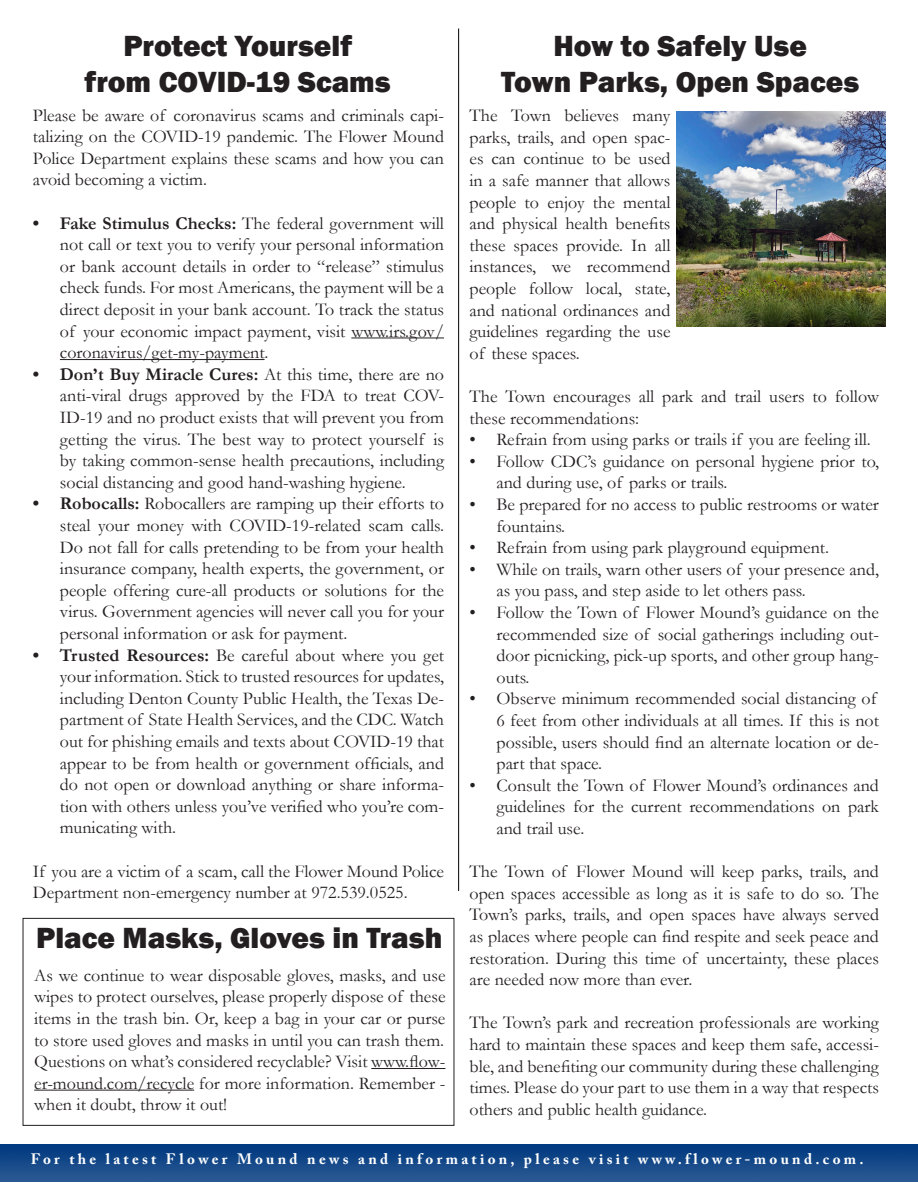
<style>
.page{position:relative;width:918px;height:1188px;background:#fff}
.page>*{position:absolute;margin:0;border:0;box-sizing:border-box;transform-origin:0 0}
.t1{font:800 30px "Franklin Gothic";color:#231f20}
.t2{font:18px/21.6px "Garamond";color:#231f20;text-align:justify}
.t3{font:700 15px "Adobe Caslon Pro";letter-spacing:.22em;color:#fff}
.s1{font-weight:700}
</style>
<div class="page">
<div style="left:23px;top:918px;width:431px;height:208px;border:1px solid #231f20"></div>
<hr style="left:351px;top:338px;width:93px;height:1px;background:#231f20">
<hr style="left:60px;top:359px;width:205px;height:1px;background:#231f20">
<img style="left:870px;top:1145px;width:48px;height:37px">
<img style="left:0;top:1145px;width:870px;height:37px">
<hr style="left:458px;top:28px;width:1px;height:863px;background:#000">
<img style="left:676px;top:111px;width:210px;height:216px">
<hr style="left:371px;top:1068px;width:75px;height:1px;background:#231f20">
<hr style="left:34px;top:1090px;width:160px;height:1px;background:#231f20">
<p class="t1" style="left:123px;top:26px;width:230px">Protect Yourself</p>
<p class="t1" style="left:85px;top:62px;width:308px">from COVID-19 Scams</p>
<p class="t2" style="left:33px;top:104px;width:413px">Please be aware of coronavirus scams and criminals capi&shy;talizing on the COVID-19 pandemic. The Flower Mound Police Department explains these scams and how you can avoid becoming a victim.</p>
<p class="t2" style="left:60px;top:212px;width:386px;text-indent:-27px"><span class="s1">• Fake Stimulus Checks:</span> The federal government will not call or text you to verify your personal information or bank account details in order to “release” stimulus check funds. For most Americans, the payment will be a direct deposit in your bank account. To track the status of your economic impact payment, visit www.irs.gov/ coronavirus/get-my-payment.</p>
<p class="t2" style="left:60px;top:363px;width:386px;text-indent:-27px"><span class="s1">• Don’t Buy Miracle Cures:</span> At this time, there are no anti-viral drugs approved by the FDA to treat COV-ID-19 and no product exists that will prevent you from getting the virus. The best way to protect yourself is by taking common-sense health precautions, including social distancing and good hand-washing hygiene.</p>
<p class="t2" style="left:60px;top:492px;width:386px;text-indent:-27px"><span class="s1">• Robocalls:</span> Robocallers are ramping up their efforts to steal your money with COVID-19-related scam calls.<br>Do not fall for calls pretending to be from your health insurance company, health experts, the government, or people offering cure-all products or solutions for the virus. Government agencies will never call you for your personal information or ask for payment.</p>
<p class="t2" style="left:60px;top:644px;width:386px;text-indent:-27px"><span class="s1">• Trusted Resources:</span> Be careful about where you get your information. Stick to trusted resources for updates, including Denton County Public Health, the Texas De&shy;partment of State Health Services, and the CDC. Watch out for phishing emails and texts about COVID-19 that appear to be from health or government officials, and do not open or download anything or share informa&shy;tion with others unless you’ve verified who you’re com&shy;municating with.</p>
<p class="t2" style="left:33px;top:860px;width:413px">If you are a victim of a scam, call the Flower Mound Police<br>Department non-emergency number at 972.539.0525.</p>
<p class="t1" style="left:36px;top:919px;width:408px">Place Masks, Gloves in Trash</p>
<p class="t2" style="left:34px;top:964px;width:413px">As we continue to wear disposable gloves, masks, and use wipes to protect ourselves, please properly dispose of these items in the trash bin. Or, keep a bag in your car or purse to store used gloves and masks in until you can trash them.</p>
<p class="t2" style="left:34px;top:1050px;width:413px">Questions on what’s considered recyclable? Visit www.flow&shy;er-mound.com/recycle for more information. Remember - when it doubt, throw it out!</p>
<p class="t1" style="left:553px;top:26px;width:255px">How to Safely Use</p>
<p class="t1" style="left:501px;top:62px;width:360px">Town Parks, Open Spaces</p>
<p class="t2" style="left:470px;top:104px;width:203px">The Town believes many parks, trails, and open spac&shy;es can continue to be used in a safe manner that allows people to enjoy the mental and physical health benefits these spaces provide. In all instances, we recommend people follow local, state, and national ordinances and guidelines regarding the use of these spaces.</p>
<p class="t2" style="left:470px;top:385px;width:411px">The Town encourages all park and trail users to follow these recommendations:</p>
<p class="t2" style="left:470px;top:428px;width:403px">• Refrain from using parks or trails if you are feeling ill.</p>
<p class="t2" style="left:496px;top:450px;width:384px;text-indent:-27px">• Follow CDC’s guidance on personal hygiene prior to, and during use, of parks or trails.</p>
<p class="t2" style="left:496px;top:493px;width:384px;text-indent:-27px">• Be prepared for no access to public restrooms or water fountains.</p>
<p class="t2" style="left:470px;top:536px;width:361px">• Refrain from using park playground equipment.</p>
<p class="t2" style="left:496px;top:558px;width:384px;text-indent:-27px">• While on trails, warn other users of your presence and, as you pass, and step aside to let others pass.</p>
<p class="t2" style="left:496px;top:601px;width:384px;text-indent:-27px">• Follow the Town of Flower Mound’s guidance on the recommended size of social gatherings including out&shy;door picnicking, pick-up sports, and other group hang&shy;outs.</p>
<p class="t2" style="left:496px;top:688px;width:384px;text-align:left;text-indent:-27px">• Observe minimum recommended social distancing of 6 feet from other individuals at all times. If this is not possible, users should find an alternate location or de&shy;part that space.</p>
<p class="t2" style="left:496px;top:774px;width:384px;text-indent:-27px">• Consult the Town of Flower Mound’s ordinances and guidelines for the current recommendations on park and trail use.</p>
<p class="t2" style="left:470px;top:860px;width:411px">The Town of Flower Mound will keep parks, trails, and open spaces accessible as long as it is safe to do so. The Town’s parks, trails, and open spaces have always served as places where people can find respite and seek peace and restoration. During this time of uncertainty, these places are needed now more than ever.</p>
<p class="t2" style="left:470px;top:1012px;width:411px">The Town’s park and recreation professionals are working hard to maintain these spaces and keep them safe, accessi&shy;ble, and benefiting our community during these challenging times. Please do your part to use them in a way that respects others and public health guidance.</p>
<p class="t3" style="left:31px;top:1151px;width:834px">For the latest Flower Mound news and information, please visit www.flower-mound.com.</p>
</div>
